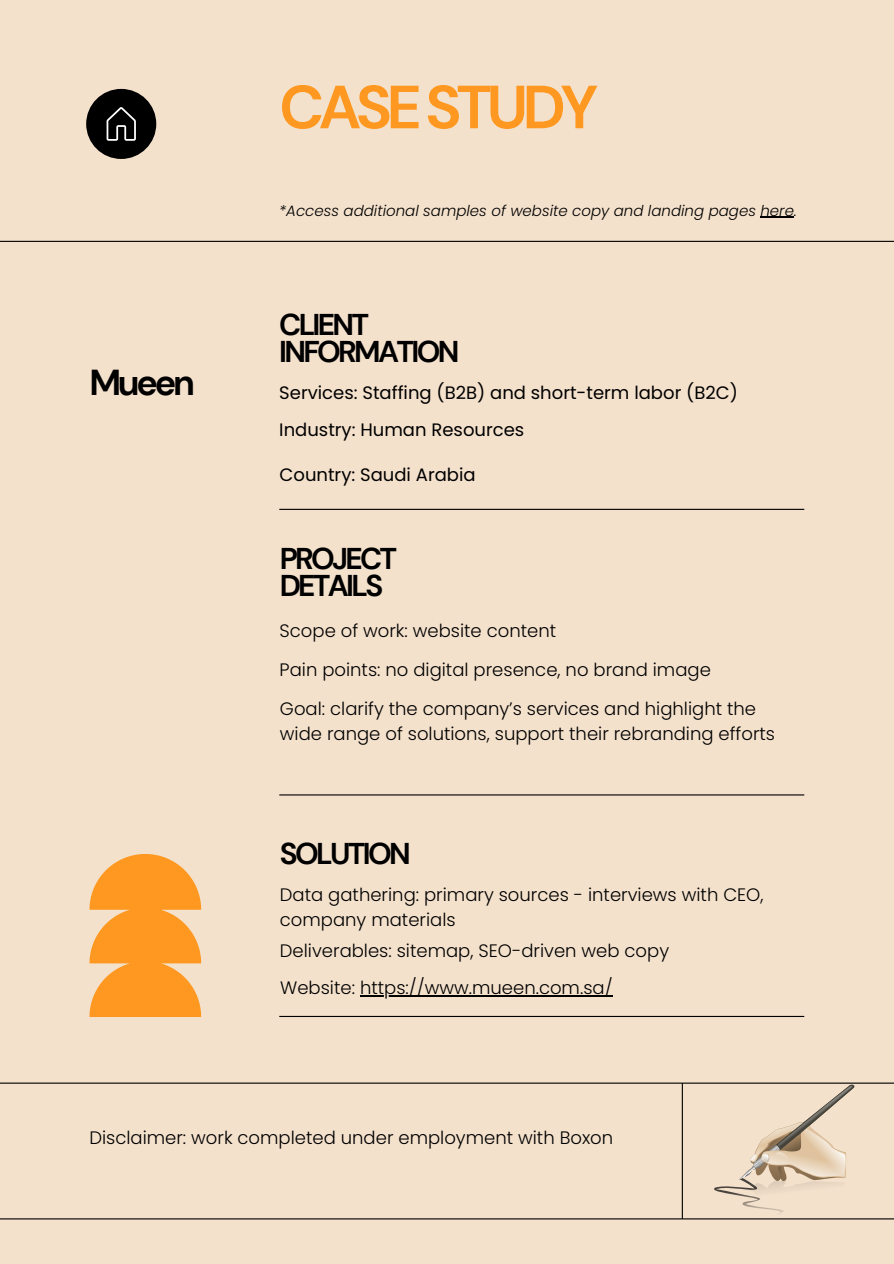
<style>
.page{position:relative;width:894px;height:1264px;background:#fff}
.page>*{position:absolute;margin:0;border:0;box-sizing:border-box;transform-origin:0 0}
.t1{font:700 60.75px "DM Sans";letter-spacing:-.09em;color:#fe9820}
.t2{font:700 36px "DM Sans";letter-spacing:-.09em;color:#000}
.t3{font:700 30px/27px "DM Sans";letter-spacing:-.09em;color:#000}
.t4{font:300 18px/24.8px "Poppins";color:#000}
.t5{font:18px "Poppins";color:#000}
.t6{font:italic 300 15px "Poppins";color:#000}
</style>
<div class="page">
<div style="left:0;top:0;width:893px;height:1263px;background:#f4e1cc"></div>
<hr style="left:0;top:1082px;width:893px;height:1px;background:#000">
<hr style="left:0;top:241px;width:893px;height:1px;background:#000">
<hr style="left:0;top:1218px;width:893px;height:1px;background:#000">
<hr style="left:681px;top:1083px;width:1px;height:135px;background:#000">
<div style="left:86px;top:89px;width:70px;height:70px;background:#000;border-radius:50%"></div>
<svg style="left:106px;top:107px;width:30px;height:34px"></svg>
<hr style="left:279px;top:1015px;width:525px;height:2px;background:#000">
<hr style="left:279px;top:794px;width:525px;height:1px;background:#000">
<hr style="left:279px;top:509px;width:525px;height:1px;background:#000">
<svg style="left:90px;top:854px;width:111px;height:163px"></svg>
<svg style="left:711px;top:1083px;width:144px;height:131px"></svg>
<hr style="left:360px;top:995px;width:252px;height:1px;background:#000">
<hr style="left:760px;top:217px;width:33px;height:1px;background:#000">
<p class="t1" style="left:279px;top:68px;width:320px">CASESTUDY</p>
<h4 class="t6" style="left:279px;top:200px;width:519px">*Access additional samples of website copy and landing pages here.</h4>
<p class="t2" style="left:89px;top:359px;width:107px">Mueen</p>
<h3 class="t3" style="left:279px;top:311px;width:181px">CLIENT<br>INFORMATION</h3>
<h4 class="t5" style="left:279px;top:380px;width:460px">Services: Staffing (B2B) and short-term labor (B2C)</h4>
<h4 class="t5" style="left:279px;top:417px;width:246px">Industry: Human Resources</h4>
<h4 class="t5" style="left:279px;top:461px;width:197px">Country: Saudi Arabia</h4>
<h4 class="t3" style="left:279px;top:545px;width:119px">PROJECT<br>DETAILS</h4>
<h3 class="t4" style="left:279px;top:618px;width:278px">Scope of work: website content</h3>
<h4 class="t4" style="left:279px;top:657px;width:432px">Pain points: no digital presence, no brand image</h4>
<h4 class="t4" style="left:280px;top:696px;width:496px">Goal: clarify the company’s services and highlight the wide range of solutions, support their rebranding efforts</h4>
<p class="t3" style="left:280px;top:839px;width:132px">SOLUTION</p>
<h2 class="t4" style="left:280px;top:882px;width:485px">Data gathering: primary sources - interviews with CEO, company materials</h2>
<h3 class="t4" style="left:280px;top:938px;width:390px">Deliverables: sitemap, SEO-driven web copy</h3>
<h4 class="t4" style="left:280px;top:975px;width:334px">Website: https://www.mueen.com.sa/</h4>
<h1 class="t4" style="left:89px;top:1125px;width:525px">Disclaimer: work completed under employment with Boxon</h1>
</div>
